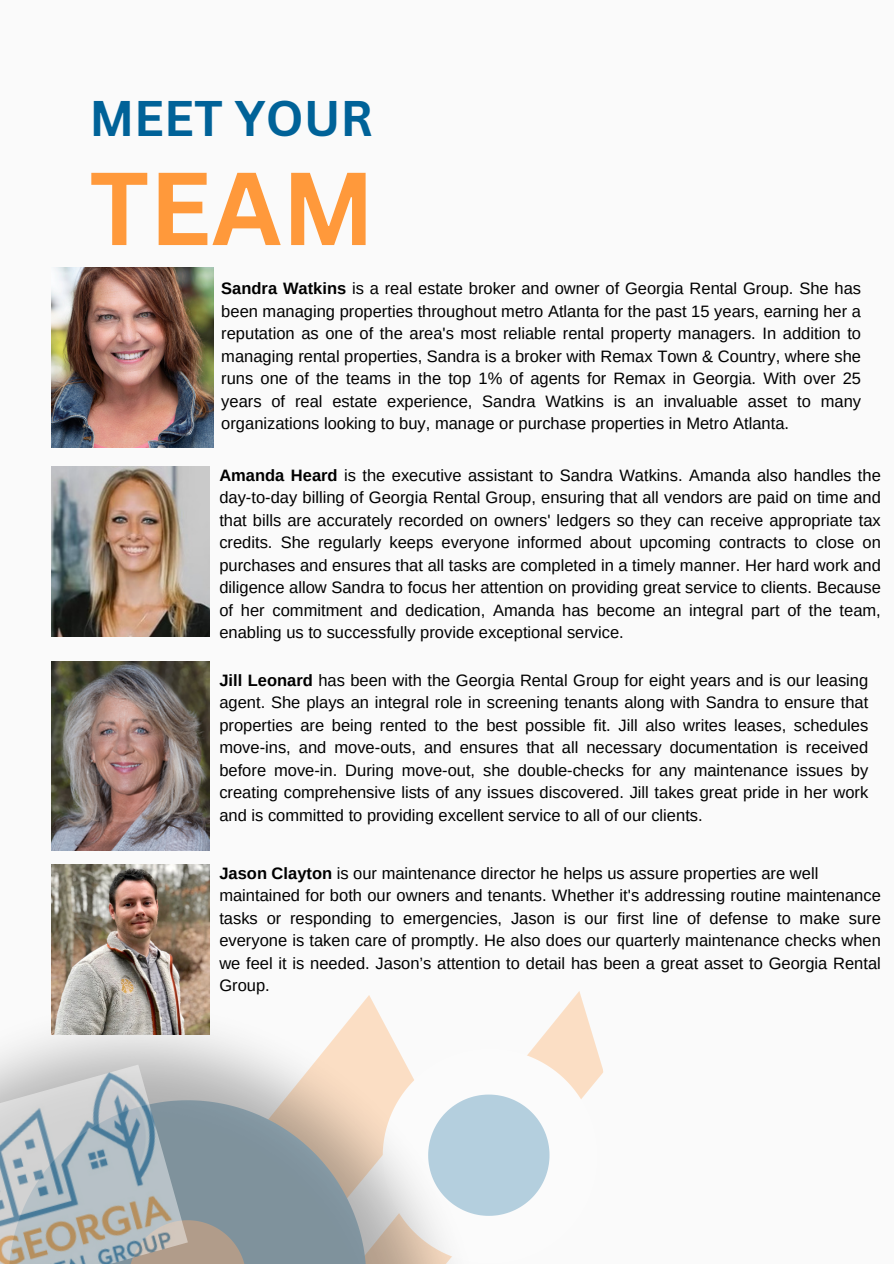
<style>
.page{position:relative;width:894px;height:1264px;background:#fff}
.page>*{position:absolute;margin:0;border:0;box-sizing:border-box;transform-origin:0 0}
.t1{font:700 101.1px "Canva Sans";color:#ff993b}
.t2{font:700 48.75px "Canva Sans";color:#006298}
.t3{font:16.5px/22.5px "Arimo";color:#000;text-align:justify}
.s1{font-weight:700}
</style>
<div class="page">
<div style="left:0;top:0;width:893px;height:1263px;background:#fafafa"></div>
<img style="left:0;top:991px;width:603px;height:272px">
<img style="left:0;top:1064px;width:188px;height:199px">
<img style="left:51px;top:267px;width:162px;height:180px">
<img style="left:51px;top:662px;width:159px;height:189px">
<img style="left:51px;top:466px;width:159px;height:170px">
<img style="left:51px;top:864px;width:159px;height:170px">
<p class="t2" style="left:89px;top:84px;width:285px">MEET YOUR</p>
<p class="t1" style="left:89px;top:137px;width:287px">TEAM</p>
<p class="t3" style="left:221px;top:277px;width:641px"><span class="s1">Sandra Watkins</span> is a real estate broker and owner of Georgia Rental Group. She has been managing properties throughout metro Atlanta for the past 15 years, earning her a reputation as one of the area's most reliable rental property managers. In addition to managing rental properties, Sandra is a broker with Remax Town &amp; Country, where she runs one of the teams in the top 1% of agents for Remax in Georgia. With over 25 years of real estate experience, Sandra Watkins is an invaluable asset to many organizations looking to buy, manage or purchase properties in Metro Atlanta.</p>
<p class="t3" style="left:219px;top:464px;width:662px"><span class="s1">Amanda Heard</span> is the executive assistant to Sandra Watkins. Amanda also handles the day-to-day billing of Georgia Rental Group, ensuring that all vendors are paid on time and that bills are accurately recorded on owners' ledgers so they can receive appropriate tax credits. She regularly keeps everyone informed about upcoming contracts to close on purchases and ensures that all tasks are completed in a timely manner. Her hard work and diligence allow Sandra to focus her attention on providing great service to clients. Because of her commitment and dedication, Amanda has become an integral part of the team, enabling us to successfully provide exceptional service.</p>
<p class="t3" style="left:219px;top:668px;width:650px"><span class="s1">Jill Leonard</span> has been with the Georgia Rental Group for eight years and is our leasing agent. She plays an integral role in screening tenants along with Sandra to ensure that properties are being rented to the best possible fit. Jill also writes leases, schedules move-ins, and move-outs, and ensures that all necessary documentation is received before move-in. During move-out, she double-checks for any maintenance issues by creating comprehensive lists of any issues discovered. Jill takes great pride in her work and is committed to providing excellent service to all of our clients.</p>
<p class="t3" style="left:219px;top:861px;width:600px"><span class="s1">Jason Clayton</span> is our maintenance director he helps us assure properties are well</p>
<p class="t3" style="left:219px;top:884px;width:662px">maintained for both our owners and tenants. Whether it's addressing routine maintenance tasks or responding to emergencies, Jason is our first line of defense to make sure everyone is taken care of promptly. He also does our quarterly maintenance checks when we feel it is needed. Jason’s attention to detail has been a great asset to Georgia Rental Group.</p>
</div>
